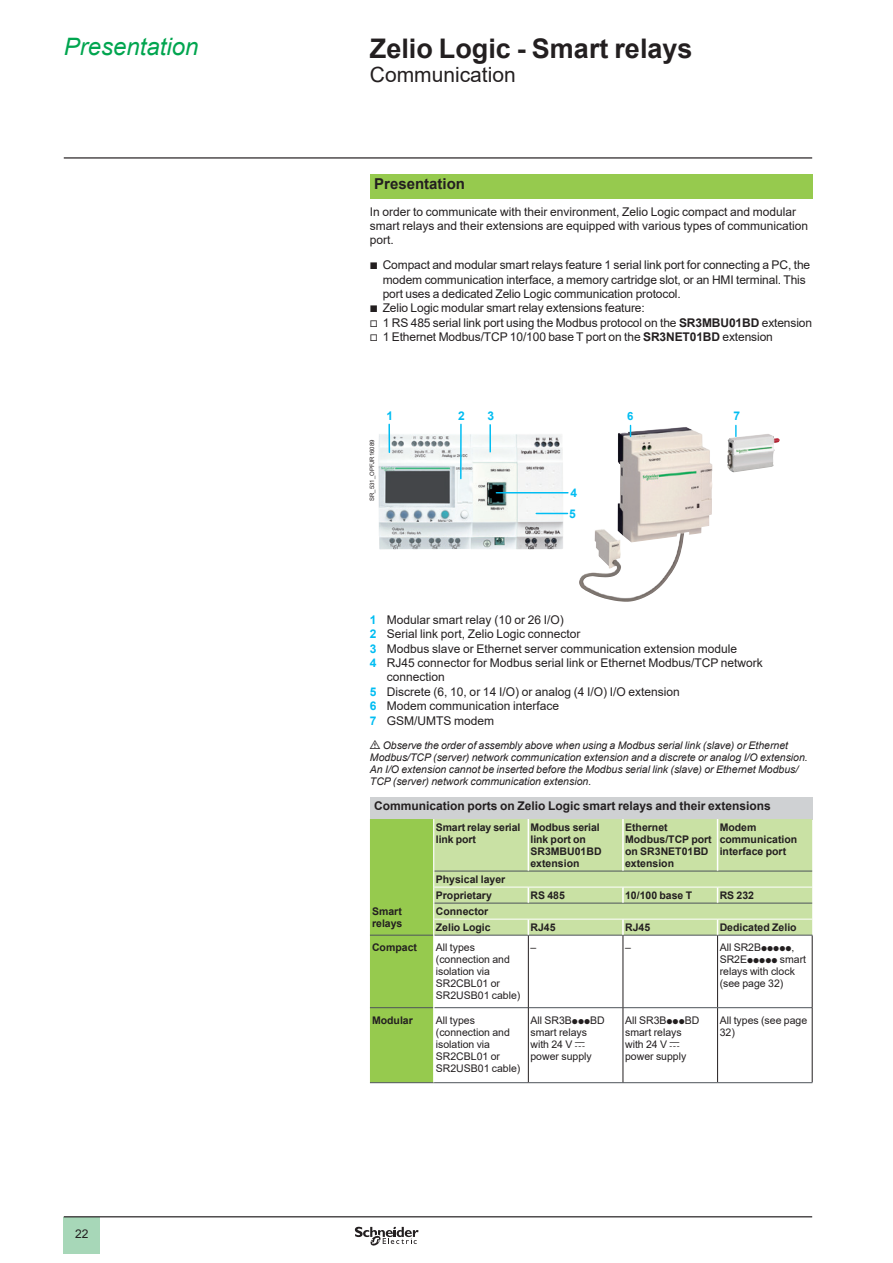
<style>
.page{position:relative;width:893px;height:1263px;background:#fff}
.page>*{position:absolute;margin:0;border:0;box-sizing:border-box;transform-origin:0 0}
._0_TitleLev1{font:700 27px "Arial";color:#231f20}
._0_Topic{font:italic 24px "Arial";color:#00a54f}
._0_TitleLev2{font:21px "Arial";color:#231f20}
._1_Section_3__10{font:700 15px "Arial";color:#231f20}
._1_Text__8{font:12px/14.4px "Arial";color:#231f20}
._1_Section_4__8{font:700 12px "Arial";color:#231f20}
.t1{font:700 12px/21.8px "Arial";color:#01bdf2}
.t2{font:700 11.25px "Arial";color:#01bdf2}
._1_Legend___Nota__7{font:italic 10.5px/12px "Arial";color:#231f20}
._1_Text__7{font:10.5px/12px "Arial";color:#231f20}
._1_Section_5__7{font:700 10.5px/12px "Arial";color:#231f20}
.t3{font:6px "Arial";color:#231f20}
.s1{font-family:"Graph Schneider"}
.s2{font-weight:700}
.s3{font-weight:700;color:#01bdf2}
.s4{font-family:"Graph Schneider";font-style:normal;font-size:12px}
</style>
<div class="page">
<hr style="left:64px;top:157px;width:748px;height:2px;background:#231f20">
<div style="left:64px;top:1217px;width:36px;height:37px;background:#a7d7b8"></div>
<hr style="left:64px;top:1216px;width:748px;height:1px;background:#231f20">
<svg style="left:355px;top:1226px;width:64px;height:20px"></svg>
<div style="left:370px;top:174px;width:442px;height:24px;background:#96ca4e"></div>
<img style="left:579px;top:427px;width:133px;height:175px">
<img style="left:727px;top:434px;width:53px;height:38px">
<img style="left:378px;top:434px;width:185px;height:115px">
<hr style="left:460px;top:424px;width:2px;height:55px;background:#01bdf2">
<hr style="left:388px;top:424px;width:2px;height:28px;background:#01bdf2">
<hr style="left:489px;top:424px;width:2px;height:28px;background:#01bdf2">
<hr style="left:496px;top:492px;width:72px;height:1px;background:#01bdf2">
<hr style="left:536px;top:513px;width:31px;height:1px;background:#01bdf2">
<svg style="left:735px;top:425px;width:2px;height:11px"></svg>
<div style="left:370px;top:797px;width:442px;height:22px;background:#cfd1d3"></div>
<hr style="left:812px;top:1008px;width:1px;height:74px;background:#231f20">
<hr style="left:812px;top:935px;width:1px;height:73px;background:#231f20">
<svg style="left:370px;top:819px;width:442px;height:264px"></svg>
<hr style="left:433px;top:935px;width:1px;height:73px;background:#fff">
<hr style="left:433px;top:1008px;width:1px;height:74px;background:#fff">
<p class="_0_Topic" style="left:64px;top:31px;width:136px">Presentation</p>
<p class="_0_TitleLev1" style="left:370px;top:29px;width:324px">Zelio Logic - Smart relays</p>
<p class="_0_TitleLev2" style="left:370px;top:60px;width:147px">Communication</p>
<p class="_1_Section_3__10" style="left:374px;top:173px;width:92px">Presentation</p>
<p class="_1_Text__8" style="left:370px;top:204px;width:440px">In order to communicate with their environment, Zelio Logic compact and modular smart relays and their extensions are equipped with various types of communication port.</p>
<p class="_1_Text__8" style="left:383px;top:258px;width:429px;text-indent:-13px"><span class="s1">b</span> Compact and modular smart relays feature 1 serial link port for connecting a PC, the modem communication interface, a memory cartridge slot, or an HMI terminal. This port uses a dedicated Zelio Logic communication protocol.</p>
<p class="_1_Text__8" style="left:370px;top:301px;width:276px"><span class="s1">b</span> Zelio Logic modular smart relay extensions feature:</p>
<p class="_1_Text__8" style="left:370px;top:315px;width:444px"><span class="s1">v</span> 1 RS 485 serial link port using the Modbus protocol on the <span class="s2">SR3MBU01BD</span> extension</p>
<p class="_1_Text__8" style="left:370px;top:330px;width:404px"><span class="s1">v</span> 1 Ethernet Modbus/TCP 10/100 base T port on the <span class="s2">SR3NET01BD</span> extension</p>
<p class="t3" style="left:368px;top:501px;width:63px;rotate:-90deg">SR_531_OPFJR16089</p>
<p class="t1" style="left:387px;top:405px;width:8px">1</p>
<p class="t1" style="left:458px;top:405px;width:8px">2</p>
<p class="t1" style="left:487px;top:405px;width:8px">3</p>
<p class="t1" style="left:569px;top:482px;width:9px">4<br>5</p>
<p class="t2" style="left:627px;top:408px;width:8px">6</p>
<p class="t1" style="left:733px;top:405px;width:8px">7</p>
<p class="_1_Text__8" style="left:370px;top:612px;width:195px"><span class="s3">1</span> Modular smart relay (10 or 26 I/O)</p>
<p class="_1_Text__8" style="left:370px;top:627px;width:212px"><span class="s3">2</span> Serial link port, Zelio Logic connector</p>
<p class="_1_Text__8" style="left:370px;top:641px;width:369px"><span class="s3">3</span> Modbus slave or Ethernet server communication extension module</p>
<p class="_1_Text__8" style="left:387px;top:655px;width:377px;text-indent:-17px"><span class="s3">4</span> RJ45 connector for Modbus serial link or Ethernet Modbus/TCP network connection</p>
<p class="_1_Text__8" style="left:370px;top:684px;width:311px"><span class="s3">5</span> Discrete (6, 10, or 14 I/O) or analog (4 I/O) I/O extension</p>
<p class="_1_Text__8" style="left:370px;top:699px;width:191px"><span class="s3">6</span> Modem communication interface</p>
<p class="_1_Text__8" style="left:370px;top:713px;width:126px"><span class="s3">7</span> GSM/UMTS modem</p>
<p class="_1_Legend___Nota__7" style="left:370px;top:739px;width:439px"><span class="s4">d</span> Observe the order of assembly above when using a Modbus serial link (slave) or Ethernet<br>Modbus/TCP (server) network communication extension and a discrete or analog I/O extension.</p>
<p class="_1_Legend___Nota__7" style="left:370px;top:763px;width:430px">An I/O extension cannot be inserted before the Modbus serial link (slave) or Ethernet Modbus/<br>TCP (server) network communication extension.</p>
<p class="_1_Section_4__8" style="left:374px;top:797px;width:398px">Communication ports on Zelio Logic smart relays and their extensions</p>
<p class="_1_Section_5__7" style="left:372px;top:905px;width:32px">Smart relays</p>
<p class="_1_Section_5__7" style="left:436px;top:821px;width:86px">Smart relay serial link port</p>
<p class="_1_Section_5__7" style="left:530px;top:821px;width:73px">Modbus serial link port on<br>SR3MBU01BD extension</p>
<p class="_1_Section_5__7" style="left:625px;top:821px;width:88px">Ethernet<br>Modbus/TCP port on SR3NET01BD extension</p>
<p class="_1_Section_5__7" style="left:720px;top:821px;width:79px">Modem communication interface port</p>
<p class="_1_Section_5__7" style="left:436px;top:873px;width:71px">Physical layer</p>
<p class="_1_Section_5__7" style="left:436px;top:889px;width:58px">Proprietary</p>
<p class="_1_Section_5__7" style="left:530px;top:889px;width:36px">RS 485</p>
<p class="_1_Section_5__7" style="left:625px;top:889px;width:69px">10/100 base T</p>
<p class="_1_Section_5__7" style="left:720px;top:889px;width:36px">RS 232</p>
<p class="_1_Section_5__7" style="left:436px;top:905px;width:54px">Connector</p>
<p class="_1_Section_5__7" style="left:436px;top:921px;width:56px">Zelio Logic</p>
<p class="_1_Section_5__7" style="left:530px;top:921px;width:27px">RJ45</p>
<p class="_1_Section_5__7" style="left:625px;top:921px;width:27px">RJ45</p>
<p class="_1_Section_5__7" style="left:720px;top:921px;width:79px">Dedicated Zelio</p>
<p class="_1_Section_5__7" style="left:372px;top:941px;width:46px">Compact</p>
<p class="_1_Text__7" style="left:436px;top:941px;width:86px">All types (connection and isolation via<br>SR2CBL01 or<br>SR2USB01 cable)</p>
<p class="_1_Text__7" style="left:530px;top:941px;width:7px">–</p>
<p class="_1_Text__7" style="left:625px;top:941px;width:7px">–</p>
<p class="_1_Text__7" style="left:720px;top:941px;width:88px">All SR2B<span class="s1">ppppp</span>,<br>SR2E<span class="s1">ppppp</span> smart relays with clock</p>
<p class="_1_Text__7" style="left:720px;top:977px;width:65px">(see page 32)</p>
<p class="_1_Text__8" style="left:75px;top:1226px;width:15px">22</p>
<p class="_1_Section_5__7" style="left:372px;top:1014px;width:42px">Modular</p>
<p class="_1_Text__7" style="left:436px;top:1014px;width:86px">All types (connection and isolation via<br>SR2CBL01 or<br>SR2USB01 cable)</p>
<p class="_1_Text__7" style="left:530px;top:1014px;width:76px">All SR3B<span class="s1">ppp</span>BD smart relays with 24 V <span class="s1">c </span>power supply</p>
<p class="_1_Text__7" style="left:625px;top:1014px;width:76px">All SR3B<span class="s1">ppp</span>BD smart relays with 24 V <span class="s1">c </span>power supply</p>
<p class="_1_Text__7" style="left:720px;top:1014px;width:89px">All types (see page<br>32)</p>
</div>
